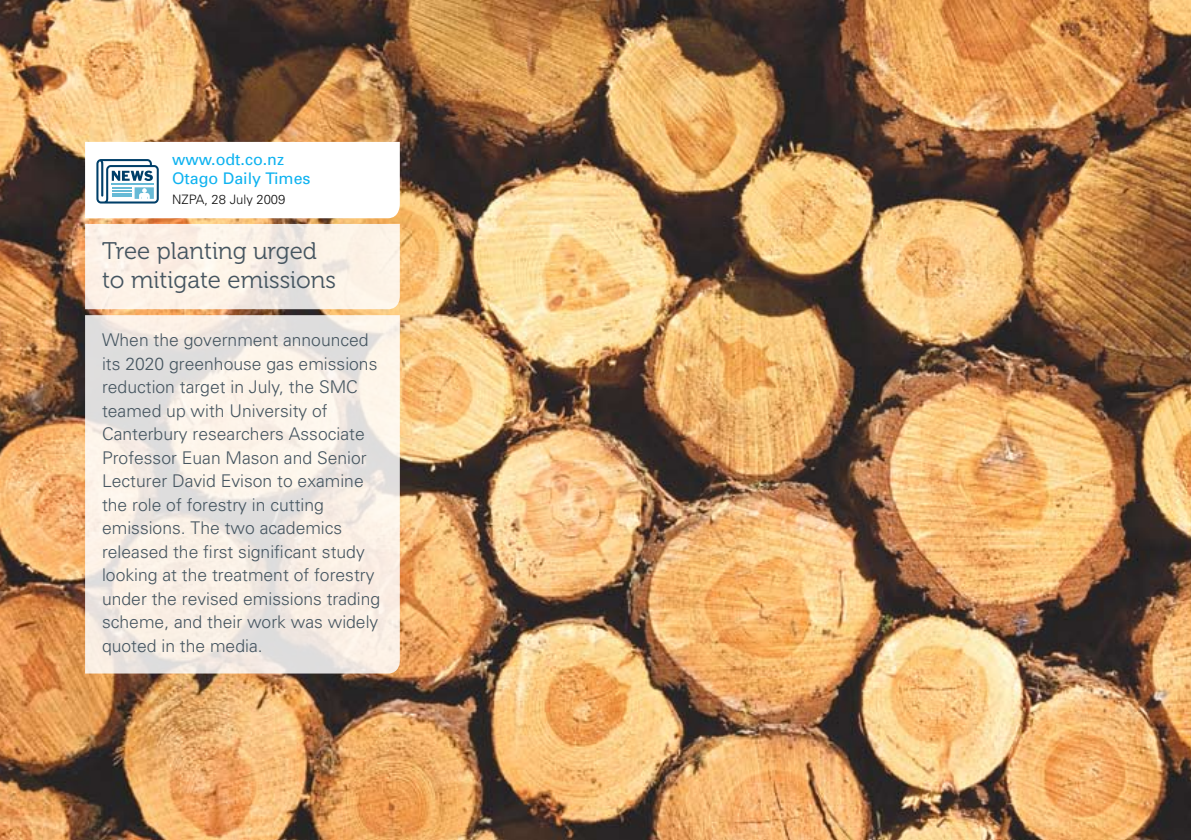
<style>
.page{position:relative;width:1191px;height:840px;background:#fff}
.page>*{position:absolute;margin:0;border:0;box-sizing:border-box;transform-origin:0 0}
.t1{font:24px/28.8px "Museo 300";color:#455560}
.t2{font:300 17.6px/23.6px "Univers";color:#455560}
.t3{font:16px/19.2px "Univers";color:#00aeef}
.t4{font:300 13px "Univers";color:#000}
</style>
<div class="page">
<img style="left:0;top:0;width:1191px;height:839px">
<svg style="left:85px;top:224px;width:315px;height:85px;background:#f9efe5"></svg>
<svg style="left:85px;top:315px;width:315px;height:358px;background:#f1eae3"></svg>
<svg style="left:85px;top:142px;width:315px;height:76px"></svg>
<p class="t3" style="left:172px;top:150px;width:140px">www.odt.co.nz<br>Otago Daily Times</p>
<p class="t4" style="left:172px;top:191px;width:115px">NZPA, 28 July 2009</p>
<h1 class="t1" style="left:102px;top:237px;width:235px">Tree planting urged to mitigate emissions</h1>
<p class="t2" style="left:102px;top:327px;width:280px">When the government announced its 2020 greenhouse gas emissions reduction target in July, the SMC teamed up with U niversity of<br>Canterbury researchers Associate<br>Professor Euan Mason and Senior<br>Lecturer David Evison to examine the role of forestry in cutting emissions. The two academics released the first significant study looking at the treatment of forestry under the revised emissions trading scheme, and their work was widely quoted in the media.</p>
</div>
